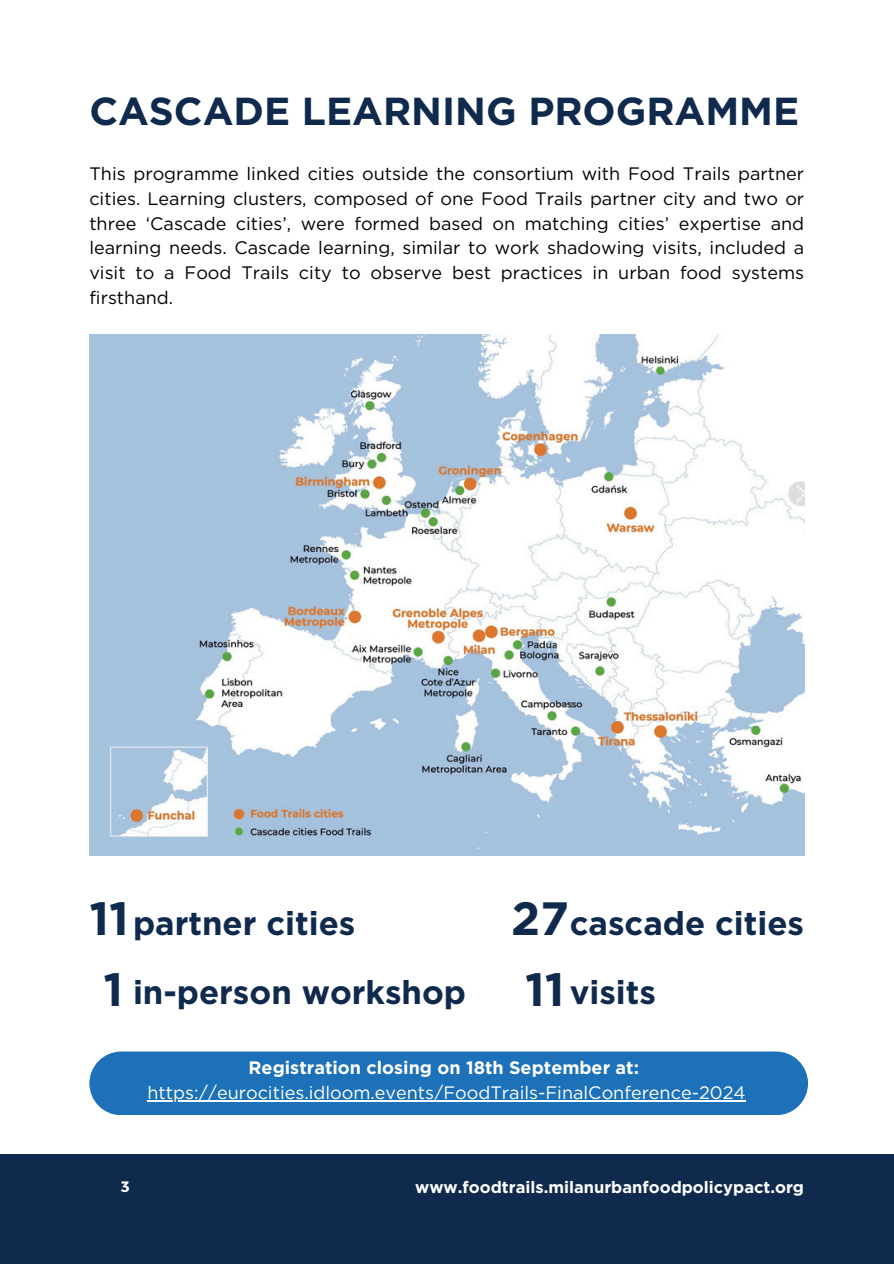
<style>
.page{position:relative;width:894px;height:1264px;background:#fff}
.page>*{position:absolute;margin:0;border:0;box-sizing:border-box;transform-origin:0 0}
.t1{font:700 46.65px "Gotham";color:#102a4e}
.t2{font:700 39px "Gotham";color:#102a4e}
.t3{font:700 32.85px "Gotham";color:#102a4e}
.t4{font:18px/24.8px "Gotham";color:#000;text-align:justify}
.t5{font:18px "Gotham";color:#fff}
.t6{font:700 18px "Gotham";color:#fff}
.t7{font:700 16.5px "Gotham";color:#fff}
.t8{font:700 15px "Montserrat";color:#fff}
</style>
<div class="page">
<div style="left:0;top:1154px;width:893px;height:109px;background:#102a4e"></div>
<img style="left:89px;top:335px;width:715px;height:520px">
<div style="left:89px;top:1051px;width:718px;height:64px;background:#1d71b8;border-radius:32px"></div>
<hr style="left:147px;top:1100px;width:598px;height:1px;background:#fff">
<h2 class="t2" style="left:89px;top:87px;width:711px">CASCADE LEARNING PROGRAMME</h2>
<h1 class="t4" style="left:89px;top:161px;width:716px">This programme linked cities outside the consortium with Food Trails partner cities. Learning clusters, composed of one Food Trails partner city and two or three ‘Cascade cities’, were formed based on matching cities’ expertise and learning needs. Cascade learning, similar to work shadowing visits, included a visit to a Food Trails city to observe best practices in urban food systems firsthand.</h1>
<p class="t1" style="left:89px;top:890px;width:41px">11</p>
<h2 class="t3" style="left:133px;top:903px;width:224px">partner cities</h2>
<p class="t1" style="left:511px;top:890px;width:59px">27</p>
<h2 class="t3" style="left:569px;top:903px;width:236px">cascade cities</h2>
<p class="t1" style="left:103px;top:961px;width:21px">1</p>
<h2 class="t3" style="left:133px;top:972px;width:334px">in-person workshop</h2>
<h4 class="t1" style="left:525px;top:961px;width:41px">11</h4>
<p class="t3" style="left:569px;top:972px;width:88px">visits</p>
<p class="t6" style="left:248px;top:1057px;width:392px">Registration closing on 18th September at:</p>
<h3 class="t5" style="left:147px;top:1081px;width:599px">https://eurocities.idloom.events/FoodTrails-FinalConference-2024</h3>
<h4 class="t8" style="left:121px;top:1176px;width:10px">3</h4>
<p class="t7" style="left:415px;top:1177px;width:390px">www.foodtrails.milanurbanfoodpolicypact.org</p>
</div>
